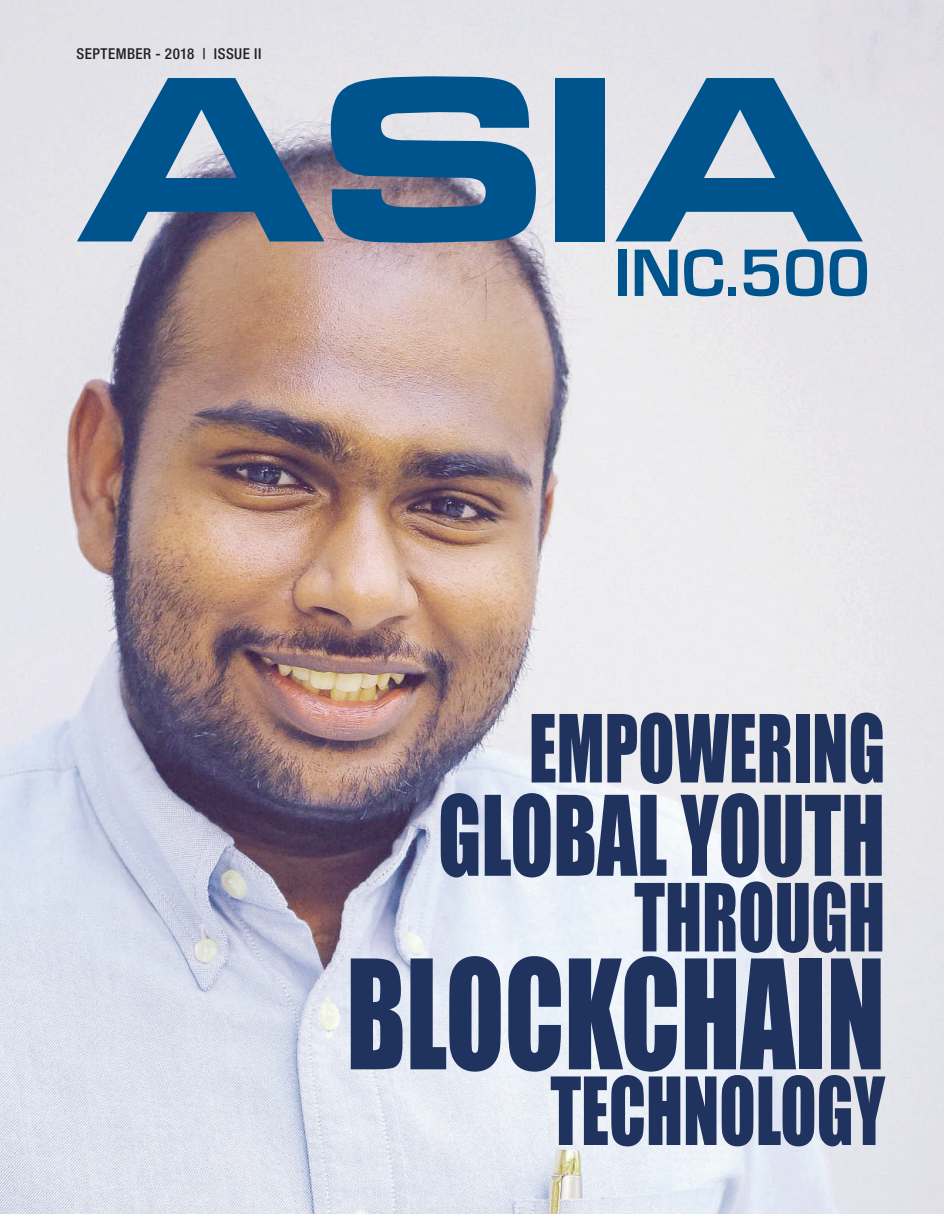
<style>
.page{position:relative;width:944px;height:1214px;background:#fff}
.page>*{position:absolute;margin:0;border:0;box-sizing:border-box;transform-origin:0 0}
.t1{font:140.25px "Impact";color:#20335f;scale:.77 1}
.t2{font:102.45px "Impact";color:#20335f;scale:.77 1}
.t3{font:86.7px "Impact";color:#20335f;scale:.77 1}
.t4{font:500 condensed 15px "Helvetica Neue LT Pro";letter-spacing:.03em;color:#231f20}
</style>
<div class="page">
<img style="left:0;top:1px;width:943px;height:1212px">
<svg style="left:331px;top:76px;width:205px;height:167px;background:#38709c"></svg>
<svg style="left:77px;top:78px;width:247px;height:163px;background:#658bac"></svg>
<div style="left:555px;top:78px;width:50px;height:163px;background:#00548e"></div>
<svg style="left:615px;top:78px;width:247px;height:163px;background:#759dbc"></svg>
<div style="left:617px;top:250px;width:9px;height:46px;background:#00548e"></div>
<svg style="left:634px;top:250px;width:43px;height:46px;background:#598db1"></svg>
<svg style="left:684px;top:249px;width:39px;height:47px;background:#759ebc"></svg>
<div style="left:728px;top:287px;width:8px;height:9px;background:#00548e"></div>
<svg style="left:743px;top:250px;width:36px;height:46px;background:#6594b6"></svg>
<svg style="left:786px;top:249px;width:37px;height:47px;background:#6191b4"></svg>
<svg style="left:829px;top:249px;width:38px;height:47px;background:#6492b5"></svg>
<p class="t4" style="left:77px;top:48px;width:186px">SEPTEMBER - 2018 | ISSUE II</p>
<p class="t3" style="left:529px;top:695px;width:464px">EMPOWERING</p>
<p class="t2" style="left:438px;top:772px;width:582px">GLOBAL YOUTH</p>
<p class="t3" style="left:634px;top:864px;width:327px">THROUGH</p>
<h1 class="t1" style="left:346px;top:928px;width:701px">BLOCKCHAIN</h1>
<p class="t3" style="left:550px;top:1057px;width:436px">TECHNOLOGY</p>
</div>
